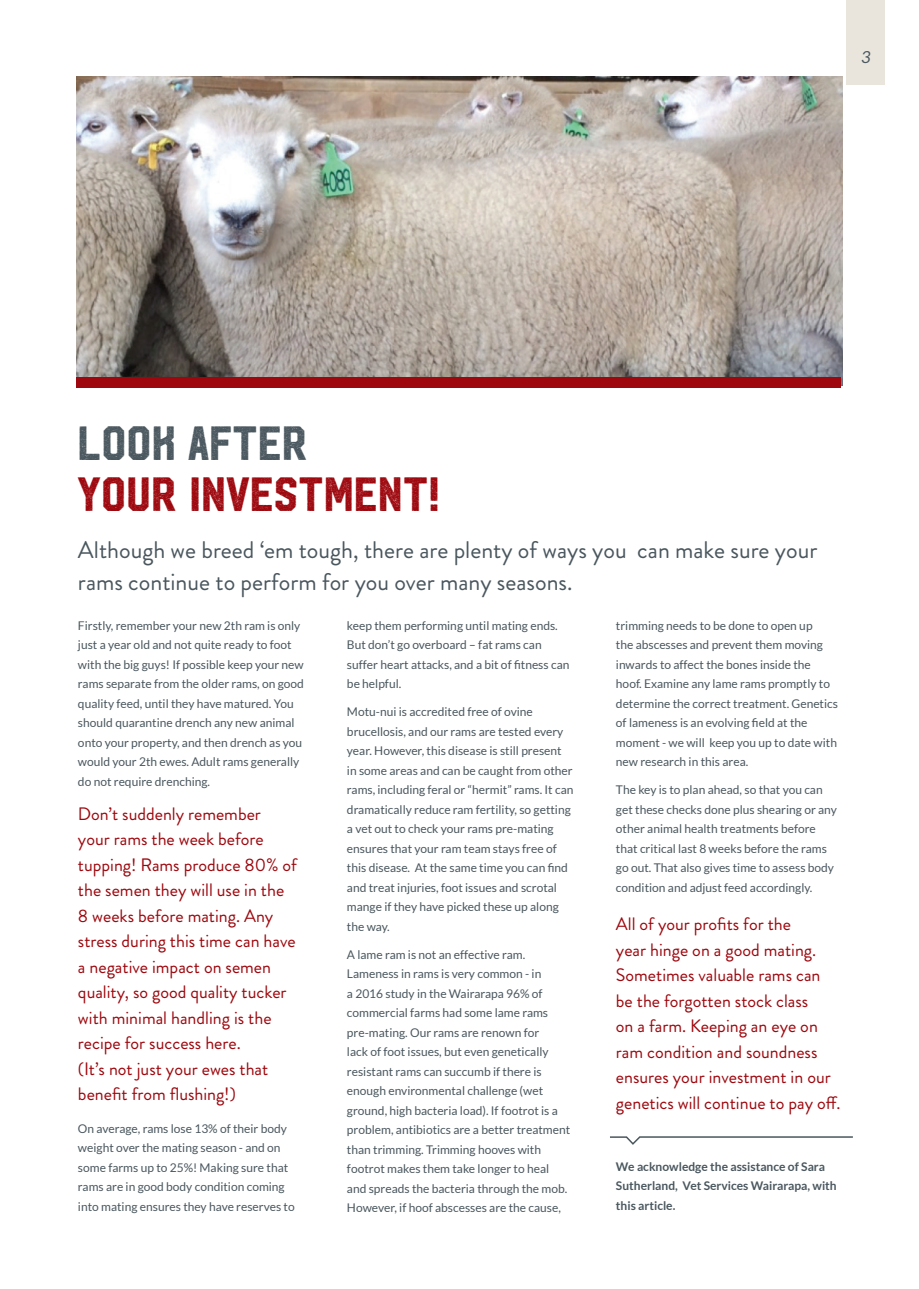
<style>
.page{position:relative;width:919px;height:1289px;background:#fff}
.page>*{position:absolute;margin:0;border:0;box-sizing:border-box;transform-origin:0 0}
.t1{font:48px "Hudson NY Press";color:#9d070d}
.t2{font:48px "Hudson NY Press";color:#4a575e}
.t3{font:24px/31.5px "Brandon Grotesque";color:#4a575e}
.t4{font:18px/25.5px "Brandon Grotesque";color:#9d070d}
.t5{font:italic 16.5px "Lato";color:#4a575e}
.t6{font:12px/19.5px "Lato";color:#4a575e}
.t7{font:700 12px/19.5px "Lato";color:#4a575e}
</style>
<div class="page">
<div style="left:846px;top:0;width:38px;height:84px;background:#e9e4dc"></div>
<svg style="left:610px;top:1136px;width:243px;height:9px"></svg>
<img style="left:77px;top:77px;width:765px;height:308px">
<div style="left:77px;top:377px;width:764px;height:10px;background:#9d070d"></div>
<h3 class="t5" style="left:860px;top:47px;width:11px">3</h3>
<h1 class="t2" style="left:77px;top:414px;width:232px">LOOK AFTER</h1>
<h1 class="t1" style="left:77px;top:465px;width:364px">YOUR INVESTMENT!</h1>
<h2 class="t3" style="left:78px;top:534px;width:740px">Although we breed ‘em tough, there are plenty of ways you can make sure your rams continue to perform for you over many seasons.</h2>
<p class="t6" style="left:78px;top:615px;width:227px">Firstly, remember your new 2th ram is only just a year old and not quite ready to foot with the big guys! If possible keep your new rams separate from the older rams, on good quality feed, until they have matured. You should quarantine drench any new animal onto your property, and then drench as you would your 2th ewes. Adult rams generally do not require drenching.</p>
<p class="t4" style="left:78px;top:801px;width:220px">Don’t suddenly remember your rams the week before tupping! Rams produce 80% of the semen they will use in the<br>8 weeks before mating. Any stress during this time can have a negative impact on semen quality, so good quality tucker with minimal handling is the recipe for success here.<br>(It’s not just your ewes that benefit from flushing!)</p>
<p class="t6" style="left:78px;top:1118px;width:218px">On average, rams lose 13% of their body weight over the mating season - and on some farms up to 25%! Making sure that rams are in good body condition coming into mating ensures they have reserves to</p>
<p class="t6" style="left:347px;top:615px;width:224px">keep them performing until mating ends.<br>But don’t go overboard – fat rams can suffer heart attacks, and a bit of fitness can be helpful.</p>
<p class="t6" style="left:347px;top:702px;width:228px">Motu-nui is accredited free of ovine brucellosis, and our rams are tested every year. However, this disease is still present in some areas and can be caught from other rams, including feral or “hermit” rams. It can dramatically reduce ram fertility, so getting a vet out to check your rams pre-mating ensures that your ram team stays free of this disease. At the same time you can find and treat injuries, foot issues and scrotal mange if they have picked these up along the way.</p>
<p class="t6" style="left:347px;top:944px;width:225px">A lame ram is not an effective ram.<br>Lameness in rams is very common - in<br>a 2016 study in the Wairarapa 96% of commercial farms had some lame rams pre-mating. Our rams are renown for<br>lack of foot issues, but even genetically resistant rams can succumb if there is enough environmental challenge (wet ground, high bacteria load). If footrot is a problem, antibiotics are a better treatment than trimming. Trimming hooves with footrot makes them take longer to heal and spreads the bacteria through the mob.<br>However, if hoof abscesses are the cause,</p>
<p class="t6" style="left:616px;top:615px;width:223px">trimming needs to be done to open up<br>the abscesses and prevent them moving inwards to affect the bones inside the hoof. Examine any lame rams promptly to determine the correct treatment. Genetics of lameness is an evolving field at the moment - we will keep you up to date with new research in this area.</p>
<p class="t6" style="left:616px;top:780px;width:222px">The key is to plan ahead, so that you can get these checks done plus shearing or any other animal health treatments before that critical last 8 weeks before the rams go out. That also gives time to assess body condition and adjust feed accordingly.</p>
<h3 class="t4" style="left:616px;top:911px;width:226px">All of your profits for the<br>year hinge on a good mating.<br>Sometimes valuable rams can be the forgotten stock class<br>on a farm. Keeping an eye on ram condition and soundness ensures your investment in our genetics will continue to pay off.</h3>
<p class="t7" style="left:616px;top:1156px;width:222px">We acknowledge the assistance of Sara<br>Sutherland, Vet Services Wairarapa, with this article.</p>
</div>
